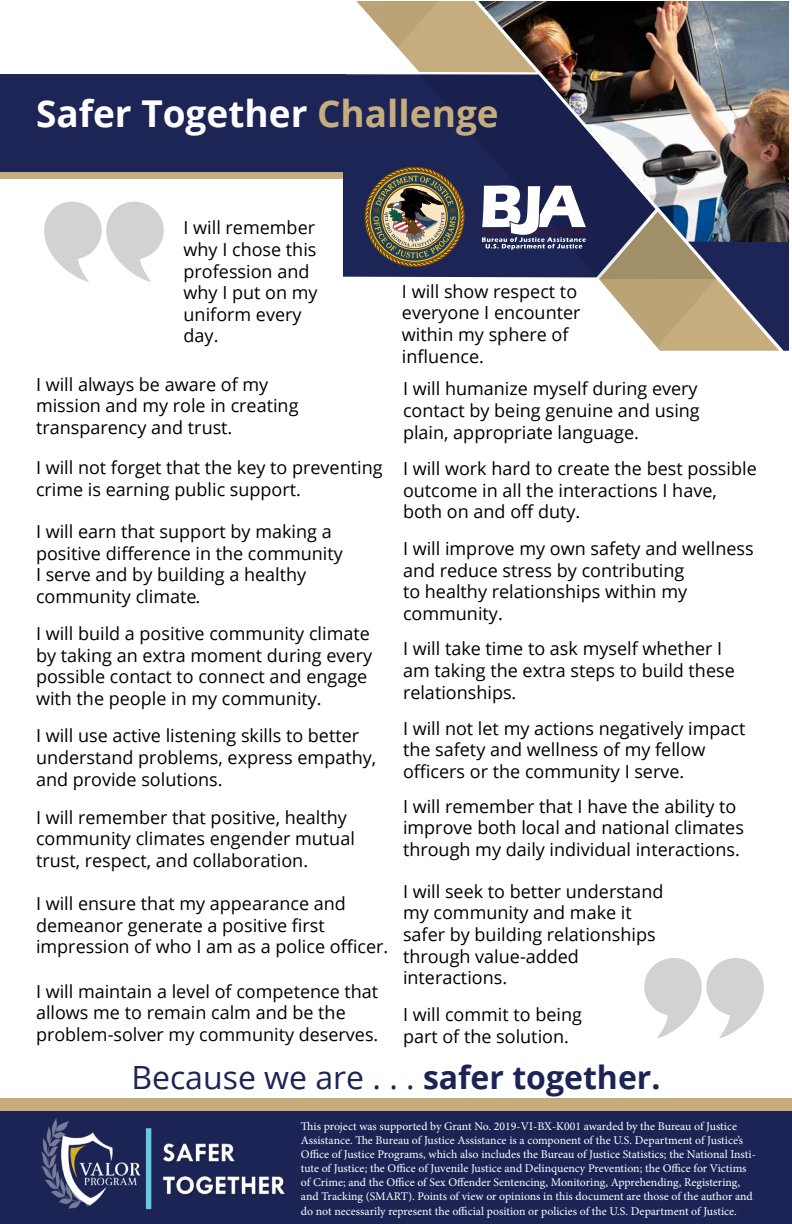
<style>
.page{position:relative;width:792px;height:1224px;background:#fff}
.page>*{position:absolute;margin:0;border:0;box-sizing:border-box;transform-origin:0 0}
.t1{font:700 37px "Open Sans";color:#fff}
.t2{font:32px "Open Sans";color:#1c2456}
.t3{font:18px/21.6px "Open Sans";color:#000}
.t4{font:11.8px/14.2px "Minion Pro";letter-spacing:-.005em;color:#fff}
.s1{color:#c5ad7e}
.s2{font-style:italic}
.s3{font-weight:700}
</style>
<div class="page">
<svg style="left:44px;top:202px;width:120px;height:80px"></svg>
<div style="left:0;top:74px;width:346px;height:101px;background:#1d2456"></div>
<div style="left:0;top:172px;width:343px;height:7px;background:#c5ad7e"></div>
<div style="left:0;top:1111px;width:792px;height:113px;background:#1c2456"></div>
<img style="left:41px;top:1118px;width:245px;height:92px">
<img style="left:343px;top:1px;width:446px;height:350px">
<div style="left:0;top:1098px;width:792px;height:13px;background:#c5ad7e"></div>
<svg style="left:644px;top:958px;width:120px;height:80px"></svg>
<h1 class="t1" style="left:36px;top:88px;width:464px">Safer Together <span class="s1">Challenge</span></h1>
<p class="t3" style="left:184px;top:217px;width:136px">I will remember why I chose this profession and why I put on my uniform every day.</p>
<p class="t3" style="left:36px;top:373px;width:264px">I will always be aware of my mission and my role in creating transparency and trust.</p>
<p class="t3" style="left:36px;top:456px;width:348px">I will not forget that the key to preventing crime is earning public support.</p>
<p class="t3" style="left:36px;top:520px;width:308px">I will earn that support by making a positive difference in the community<br>I serve and by building a healthy community climate<span class="s2">.</span></p>
<p class="t3" style="left:36px;top:622px;width:338px">I will build a positive community climate by taking an extra moment during every possible contact to connect and engage with the people in my community.</p>
<p class="t3" style="left:36px;top:725px;width:342px">I will use active listening skills to better understand problems, express empathy, and provide solutions.</p>
<p class="t3" style="left:36px;top:806px;width:320px">I will remember that positive, healthy community climates engender mutual trust, respect, and collaboration.</p>
<p class="t3" style="left:36px;top:892px;width:354px">I will ensure that my appearance and demeanor generate a positive first impression of who I am as a police officer.</p>
<p class="t3" style="left:36px;top:980px;width:344px">I will maintain a level of competence that allows me to remain calm and be the problem-solver my community deserves.</p>
<p class="t3" style="left:402px;top:280px;width:180px">I will show respect to everyone I encounter within my sphere of influence.</p>
<p class="t3" style="left:403px;top:378px;width:298px;text-align:justify">I will humanize myself during every contact by being genuine and using plain, appropriate language.</p>
<p class="t3" style="left:403px;top:457px;width:355px">I will work hard to create the best possible outcome in all the interactions I have, both on and off duty.</p>
<p class="t3" style="left:403px;top:537px;width:352px">I will improve my own safety and wellness and reduce stress by contributing<br>to healthy relationships within my community.</p>
<p class="t3" style="left:403px;top:638px;width:333px">I will take time to ask myself whether I am taking the extra steps to build these relationships.</p>
<p class="t3" style="left:403px;top:717px;width:344px">I will not let my actions negatively impact the safety and wellness of my fellow officers or the community I serve.</p>
<p class="t3" style="left:403px;top:795px;width:342px">I will remember that I have the ability to improve both local and national climates through my daily individual interactions.</p>
<p class="t3" style="left:403px;top:880px;width:262px">I will seek to better understand my community and make it safer by building relationships through value-added interactions.</p>
<p class="t3" style="left:403px;top:1003px;width:181px">I will commit to being part of the solution.</p>
<h2 class="t2" style="left:131px;top:1055px;width:531px">Because we are . . . <span class="s3">safer together.</span></h2>
<p class="t4" style="left:301px;top:1119px;width:456px">This project was supported by Grant No. 2019-VI-BX-K001 awarded by the Bureau of Justice Assistance. The Bureau of Justice Assistance is a component of the U.S. Department of Justice’s Office of Justice Programs, which also includes the Bureau of Justice Statistics; the National Insti&shy;tute of Justice; the Office of Juvenile Justice and Delinquency Prevention; the Office for Victims of Crime; and the Office of Sex Offender Sentencing, Monitoring, Apprehending, Registering, and Tracking (SMART). Points of view or opinions in this document are those of the author and do not necessarily represent the official position or policies of the U.S. Department of Justice.</p>
</div>
